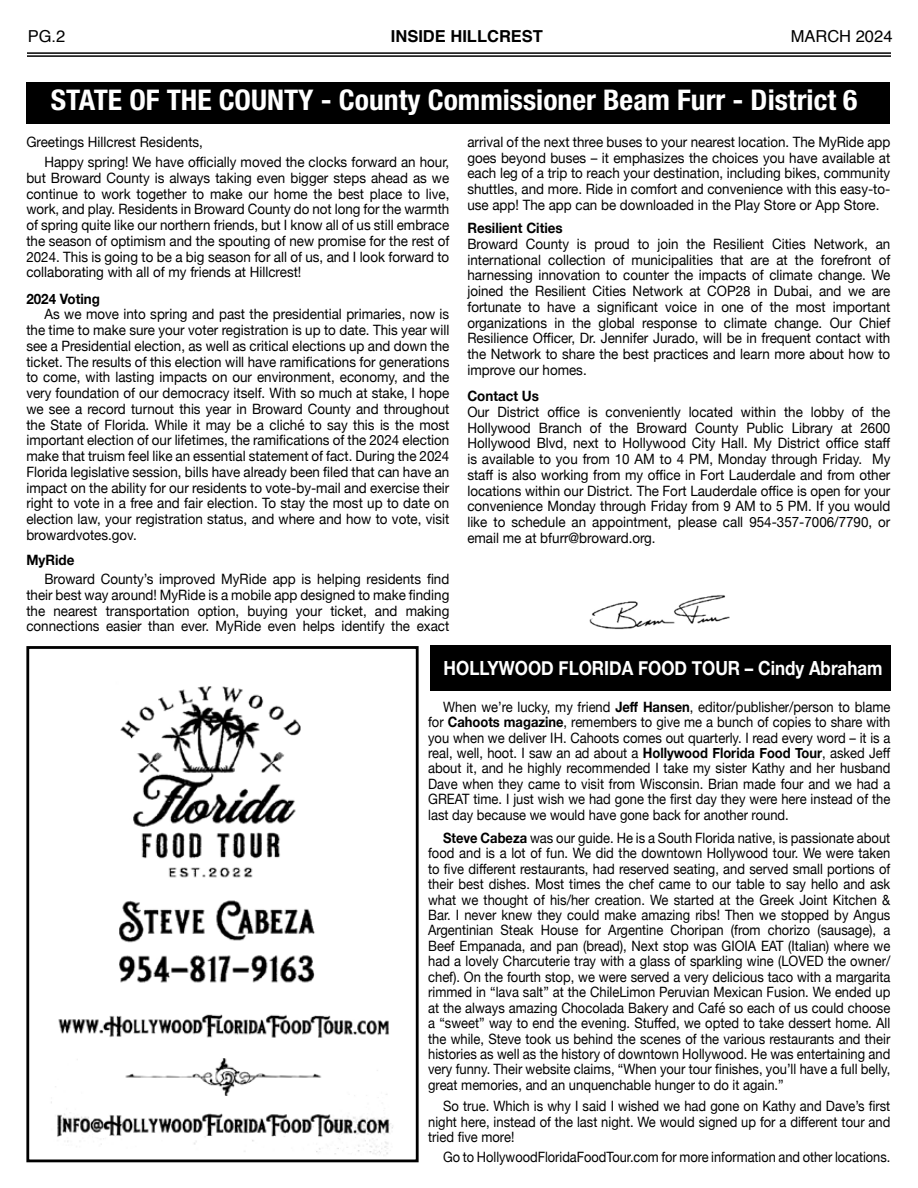
<style>
.page{position:relative;width:918px;height:1188px;background:#fff}
.page>*{position:absolute;margin:0;border:0;box-sizing:border-box;transform-origin:0 0}
.t1{font:700 condensed 28.5px "Helvetica Neue LT Std";color:#fff;scale:1.04 1}
.t2{font:700 condensed 19.8px "Helvetica Neue LT Std";color:#fff;scale:1.04 1}
.t3{font:700 19.5px "Helvetica Neue";color:#fff;scale:.87 1}
.t4{font:700 16.5px "Helvetica";color:#000}
.t5{font:16.5px "Helvetica";color:#000}
.t6{font:14.25px/15.8px "Helvetica Neue";color:#000;text-align:justify;scale:.94 1}
.t7{font:14.25px/15.5px "Helvetica Neue";color:#000;text-align:justify;scale:.91 1}
.t8{font:14.25px "Helvetica Neue";color:#000;scale:.9 1}
.t9{font:700 14.25px "Helvetica Neue";color:#000;scale:.94 1}
.s1{font-weight:700}
</style>
<div class="page">
<hr style="left:27px;top:52px;width:864px;height:2px;background:#000">
<hr style="left:27px;top:55px;width:864px;height:2px;background:#000">
<div style="left:26px;top:82px;width:864px;height:42px;background:#000"></div>
<img style="left:589px;top:595px;width:141px;height:35px">
<img style="left:51px;top:686px;width:342px;height:470px">
<div style="left:26px;top:646px;width:393px;height:516px;border:3px solid #000"></div>
<div style="left:430px;top:645px;width:460px;height:45px;background:#000"></div>
<p class="t5" style="left:28px;top:24px;width:39px">PG.2</p>
<p class="t4" style="left:391px;top:23px;width:154px">INSIDE HILLCREST</p>
<p class="t5" style="left:791px;top:24px;width:103px">MARCH 2024</p>
<h1 class="t1" style="left:51px;top:83px;width:777px">STATE OF THE COUNTY - County Commissioner Beam Furr - District 6</h1>
<p class="t6" style="left:44px;top:133px;width:432px;line-height:20.2px;text-indent:-18px">Greetings Hillcrest Residents,<br>Happy spring! We have officially moved the clocks forward an hour,</p>
<p class="t6" style="left:26px;top:171px;width:452px">but Broward County is always taking even bigger steps ahead as we continue to work together to make our home the best place to live, work, and play. Residents in Broward County do not long for the warmth of spring quite like our northern friends, but I know all of us still embrace the season of optimism and the spouting of new promise for the rest of 2024. This is going to be a big season for all of us, and I look forward to collaborating with all of my friends at Hillcrest!</p>
<p class="t9" style="left:26px;top:287px;width:80px">2024 Voting</p>
<p class="t6" style="left:26px;top:307px;width:452px;text-indent:18px">As we move into spring and past the presidential primaries, now is the time to make sure your voter registration is up to date. This year will see a Presidential election, as well as critical elections up and down the ticket. The results of this election will have ramifications for generations to come, with lasting impacts on our environment, economy, and the very foundation of our democracy itself. With so much at stake, I hope we see a record turnout this year in Broward County and throughout the State of Florida. While it may be a cliché to say this is the most important election of our lifetimes, the ramifications of the 2024 election make that truism feel like an essential statement of fact. During the 2024<br>Florida legislative session, bills have already been filed that can have an impact on the ability for our residents to vote-by-mail and exercise their right to vote in a free and fair election. To stay the most up to date on election law, your registration status, and where and how to vote, visit browardvotes.gov.</p>
<p class="t9" style="left:26px;top:548px;width:53px">MyRide</p>
<p class="t6" style="left:26px;top:572px;width:452px;text-indent:18px">Broward County’s improved MyRide app is helping residents find their best way around! MyRide is a mobile app designed to make finding the nearest transportation option, buying your ticket, and making connections easier than ever. MyRide even helps identify the exact</p>
<h2 class="t2" style="left:230px;top:93px;width:541px">STATE OF THE COUNTY - County Commissioner Beam Furr - District 6</h2>
<p class="t6" style="left:467px;top:135px;width:452px">arrival of the next three buses to your nearest location. The MyRide app goes beyond buses – it emphasizes the choices you have available at each leg of a trip to reach your destination, including bikes, community shuttles, and more. Ride in comfort and convenience with this easy-to&shy;use app! The app can be downloaded in the Play Store or App Store.</p>
<p class="t9" style="left:467px;top:217px;width:103px">Resilient Cities</p>
<p class="t6" style="left:467px;top:237px;width:452px">Broward County is proud to join the Resilient Cities Network, an international collection of municipalities that are at the forefront of harnessing innovation to counter the impacts of climate change. We joined the Resilient Cities Network at COP28 in Dubai, and we are fortunate to have a significant voice in one of the most important organizations in the global response to climate change. Our Chief Resilience Officer, Dr. Jennifer Jurado, will be in frequent contact with the Network to share the best practices and learn more about how to improve our homes.</p>
<p class="t9" style="left:467px;top:385px;width:78px">Contact Us</p>
<p class="t6" style="left:467px;top:405px;width:452px">Our District office is conveniently located within the lobby of the Hollywood Branch of the Broward County Public Library at 2600<br>Hollywood Blvd, next to Hollywood City Hall. My District office staff is available to you from 10 AM to 4 PM, Monday through Friday. My staff is also working from my office in Fort Lauderdale and from other locations within our District. The Fort Lauderdale office is open for your convenience Monday through Friday from 9 AM to 5 PM. If you would like to schedule an appointment, please call 954-357-7006/7790, or email me at bfurr@broward.org.</p>
<h3 class="t3" style="left:444px;top:652px;width:506px">HOLLYWOOD FLORIDA FOOD TOUR – Cindy Abraham</h3>
<p class="t7" style="left:428px;top:700px;width:510px;text-indent:15px">When we’re lucky, my friend <span class="s1">Jeff Hansen</span>, editor/publisher/person to blame for <span class="s1">Cahoots magazine</span>, remembers to give me a bunch of copies to share with you when we deliver IH. Cahoots comes out quarterly. I read every word – it is a real, well, hoot. I saw an ad about a <span class="s1">Hollywood Florida Food Tour</span>, asked Jeff about it, and he highly recommended I take my sister Kathy and her husband Dave when they came to visit from Wisconsin. Brian made four and we had a GREAT time. I just wish we had gone the first day they were here instead of the last day because we would have gone back for another round.</p>
<p class="t7" style="left:428px;top:831px;width:510px;text-indent:15px"><span class="s1">Steve Cabeza</span> was our guide. He is a South Florida native, is passionate about food and is a lot of fun. We did the downtown Hollywood tour. We were taken to five different restaurants, had reserved seating, and served small portions of their best dishes. Most times the chef came to our table to say hello and ask what we thought of his/her creation. We started at the Greek Joint Kitchen &amp; Bar. I never knew they could make amazing ribs! Then we stopped by Angus Argentinian Steak House for Argentine Choripan (from chorizo (sausage), a Beef Empanada, and pan (bread), Next stop was GIOIA EAT (Italian) where we had a lovely Charcuterie tray with a glass of sparkling wine (LOVED the owner/ chef). On the fourth stop, we were served a very delicious taco with a margarita rimmed in “lava salt” at the ChileLimon Peruvian Mexican Fusion. We ended up at the always amazing Chocolada Bakery and Café so each of us could choose a “sweet” way to end the evening. Stuffed, we opted to take dessert home. All the while, Steve took us behind the scenes of the various restaurants and their histories as well as the history of downtown Hollywood. He was entertaining and very funny. Their website claims, “When your tour finishes, you’ll have a full belly, great memories, and an unquenchable hunger to do it again.”</p>
<p class="t7" style="left:428px;top:1099px;width:509px;text-indent:15px">So true. Which is why I said I wished we had gone on Kathy and Dave’s first night here, instead of the last night. We would signed up for a different tour and tried five more!</p>
<p class="t8" style="left:443px;top:1147px;width:498px">Go to HollywoodFloridaFoodTour.com for more information and other locations.</p>
</div>
